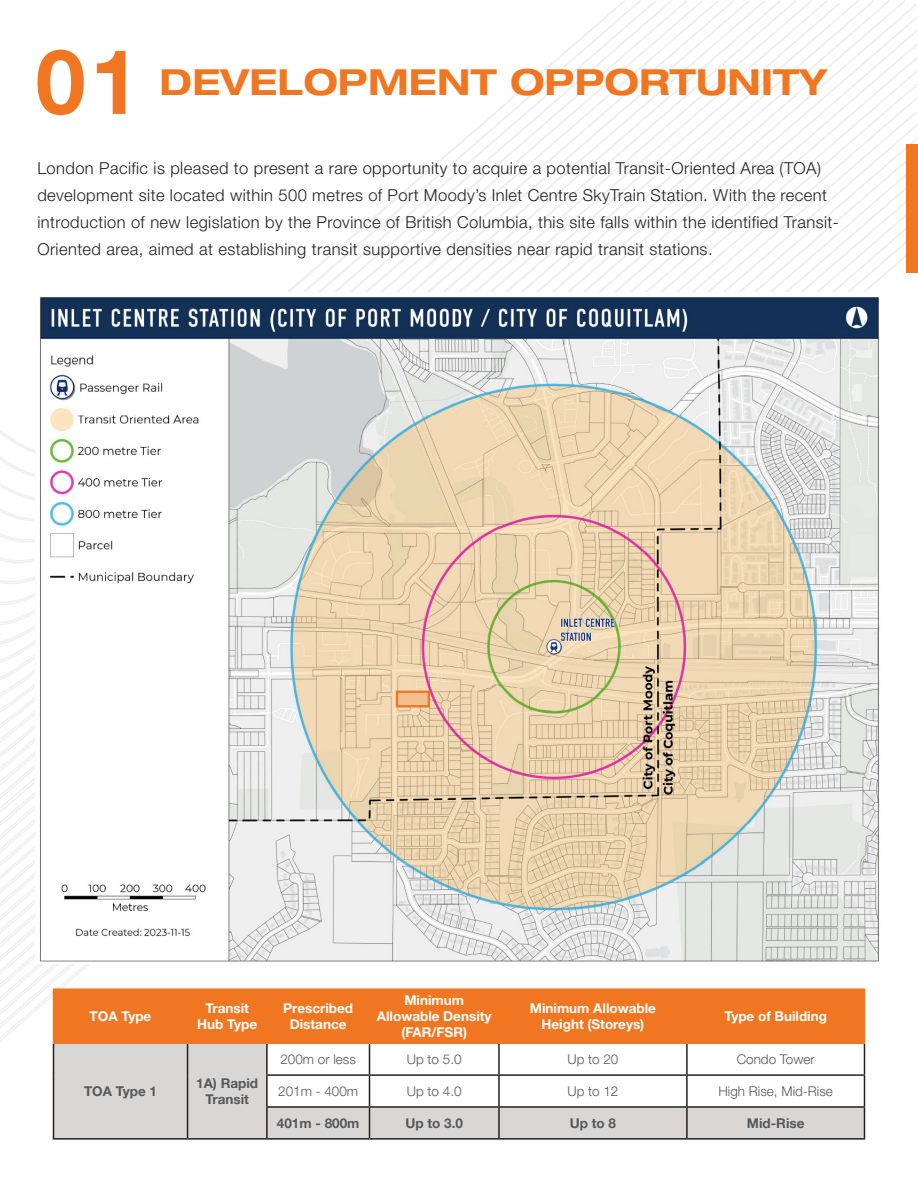
<style>
.page{position:relative;width:918px;height:1188px;background:#fff}
.page>*{position:absolute;margin:0;border:0;box-sizing:border-box;transform-origin:0 0}
.Headline_-_Thin__Align_Left{font:700 90px "Helvetica Neue LT Std";color:#f07622}
.Headline_-_Thin__Align_Left-2{font:700 expanded 36px "Helvetica Neue LT Std";letter-spacing:.005em;color:#f07622}
.t1{font:300 16.5px/27px "Helvetica Neue LT Std";letter-spacing:.025em;color:#231f20}
.text_footer{font:700 13.5px/16.2px "Helvetica Neue LT Std";color:#fff;text-align:center}
.text_footer-2{font:300 13.5px "Helvetica Neue LT Std";color:#57585a}
.text_footer-3{font:700 13.5px/16.2px "Helvetica Neue LT Std";color:#57585a;text-align:center}
</style>
<div class="page">
<svg style="left:0;top:0;width:626px;height:465px"></svg>
<div style="left:906px;top:144px;width:12px;height:129px;background:#f07622"></div>
<img style="left:36px;top:293px;width:843px;height:669px">
<div style="left:397px;top:692px;width:32px;height:14px;background:#f1bf8e"></div>
<div style="left:396px;top:691px;width:34px;height:16px;border:2px solid #f07622"></div>
<div style="left:54px;top:990px;width:810px;height:52px;background:#f07622"></div>
<svg style="left:54px;top:1044px;width:810px;height:94px;fill:#d9d7d6"></svg>
<hr style="left:53px;top:1044px;width:1px;height:31px;background:#231f20">
<hr style="left:187px;top:1044px;width:1px;height:31px;background:#231f20">
<hr style="left:266px;top:1044px;width:2px;height:30px;background:#231f20">
<hr style="left:369px;top:1044px;width:1px;height:30px;background:#231f20">
<hr style="left:498px;top:1044px;width:2px;height:30px;background:#231f20">
<hr style="left:686px;top:1044px;width:2px;height:30px;background:#231f20">
<hr style="left:864px;top:1044px;width:1px;height:30px;background:#231f20">
<hr style="left:53px;top:1075px;width:1px;height:32px;background:#231f20">
<hr style="left:187px;top:1075px;width:1px;height:32px;background:#231f20">
<hr style="left:266px;top:1074px;width:103px;height:2px;background:#231f20">
<hr style="left:266px;top:1076px;width:2px;height:30px;background:#231f20">
<hr style="left:369px;top:1074px;width:130px;height:2px;background:#231f20">
<hr style="left:369px;top:1076px;width:1px;height:30px;background:#231f20">
<hr style="left:499px;top:1074px;width:188px;height:2px;background:#231f20">
<hr style="left:498px;top:1076px;width:2px;height:30px;background:#231f20">
<hr style="left:687px;top:1074px;width:178px;height:2px;background:#231f20">
<hr style="left:686px;top:1076px;width:2px;height:30px;background:#231f20">
<hr style="left:864px;top:1076px;width:1px;height:30px;background:#231f20">
<hr style="left:53px;top:1107px;width:1px;height:31px;background:#231f20">
<hr style="left:187px;top:1107px;width:1px;height:31px;background:#231f20">
<hr style="left:266px;top:1106px;width:103px;height:2px;background:#231f20">
<hr style="left:266px;top:1108px;width:2px;height:30px;background:#231f20">
<hr style="left:369px;top:1106px;width:130px;height:2px;background:#231f20">
<hr style="left:369px;top:1108px;width:1px;height:30px;background:#231f20">
<hr style="left:499px;top:1106px;width:188px;height:2px;background:#231f20">
<hr style="left:498px;top:1108px;width:2px;height:30px;background:#231f20">
<hr style="left:687px;top:1106px;width:178px;height:2px;background:#231f20">
<hr style="left:686px;top:1108px;width:2px;height:30px;background:#231f20">
<hr style="left:864px;top:1108px;width:1px;height:30px;background:#231f20">
<hr style="left:53px;top:1138px;width:135px;height:2px;background:#231f20">
<hr style="left:188px;top:1138px;width:79px;height:2px;background:#231f20">
<hr style="left:267px;top:1138px;width:102px;height:2px;background:#231f20">
<hr style="left:369px;top:1138px;width:130px;height:2px;background:#231f20">
<hr style="left:499px;top:1138px;width:188px;height:2px;background:#231f20">
<hr style="left:687px;top:1138px;width:178px;height:2px;background:#231f20">
<hr style="left:53px;top:988px;width:135px;height:2px;background:#f07622">
<hr style="left:53px;top:990px;width:1px;height:52px;background:#f07622">
<hr style="left:188px;top:988px;width:79px;height:2px;background:#f07622">
<hr style="left:187px;top:990px;width:1px;height:52px;background:#f07622">
<hr style="left:267px;top:988px;width:102px;height:2px;background:#f07622">
<hr style="left:266px;top:990px;width:2px;height:52px;background:#f07622">
<hr style="left:369px;top:988px;width:130px;height:2px;background:#f07622">
<hr style="left:369px;top:990px;width:1px;height:52px;background:#f07622">
<hr style="left:499px;top:988px;width:188px;height:2px;background:#f07622">
<hr style="left:498px;top:990px;width:2px;height:52px;background:#f07622">
<hr style="left:687px;top:988px;width:178px;height:2px;background:#f07622">
<hr style="left:686px;top:990px;width:2px;height:52px;background:#f07622">
<hr style="left:864px;top:990px;width:1px;height:52px;background:#f07622">
<hr style="left:53px;top:1042px;width:135px;height:2px;background:#f07622">
<hr style="left:188px;top:1042px;width:79px;height:2px;background:#f07622">
<hr style="left:267px;top:1042px;width:102px;height:2px;background:#f07622">
<hr style="left:369px;top:1042px;width:130px;height:2px;background:#f07622">
<hr style="left:499px;top:1042px;width:188px;height:2px;background:#f07622">
<hr style="left:687px;top:1042px;width:178px;height:2px;background:#f07622">
<p class="Headline_-_Thin__Align_Left" style="left:36px;top:26px;width:106px">01</p>
<p class="Headline_-_Thin__Align_Left-2" style="left:160px;top:59px;width:669px">DEVELOPMENT OPPORTUNITY</p>
<p class="t1" style="left:37px;top:154px;width:803px">London Pacific is pleased to present a rare opportunity to acquire a potential Transit-Oriented Area (TOA) development site located within 500 metres of Port Moody’s Inlet Centre SkyTrain Station. With the recent introduction of new legislation by the Province of British Columbia, this site falls within the identified Transit-Oriented area, aimed at establishing transit supportive densities near rapid transit stations.</p>
<p class="text_footer" style="left:90px;top:1008px;width:63px">TOA Type</p>
<p class="text_footer" style="left:197px;top:1000px;width:62px">Transit<br>Hub Type</p>
<p class="text_footer" style="left:283px;top:1000px;width:71px">Prescribed<br>Distance</p>
<p class="text_footer" style="left:377px;top:992px;width:116px">Minimum<br>Allowable Density (FAR/FSR)</p>
<p class="text_footer" style="left:530px;top:1000px;width:128px">Minimum Allowable</p>
<p class="text_footer" style="left:542px;top:1016px;width:104px">Height (Storeys)</p>
<p class="text_footer" style="left:724px;top:1008px;width:104px">Type of Building</p>
<p class="text_footer-3" style="left:84px;top:1083px;width:75px">TOA Type 1</p>
<p class="text_footer-3" style="left:196px;top:1075px;width:63px">1A) Rapid<br>Transit</p>
<p class="text_footer-2" style="left:280px;top:1051px;width:77px">200m or less</p>
<p class="text_footer-2" style="left:407px;top:1051px;width:56px">Up to 5.0</p>
<p class="text_footer-2" style="left:567px;top:1051px;width:53px">Up to 20</p>
<p class="text_footer-2" style="left:737px;top:1051px;width:80px">Condo Tower</p>
<p class="text_footer-2" style="left:278px;top:1083px;width:82px">201m - 400m</p>
<p class="text_footer-2" style="left:407px;top:1083px;width:56px">Up to 4.0</p>
<p class="text_footer-2" style="left:567px;top:1083px;width:53px">Up to 12</p>
<p class="text_footer-2" style="left:718px;top:1083px;width:116px">High Rise, Mid-Rise</p>
<p class="text_footer-3" style="left:277px;top:1115px;width:84px">401m - 800m</p>
<p class="text_footer-3" style="left:405px;top:1115px;width:59px">Up to 3.0</p>
<p class="text_footer-3" style="left:570px;top:1115px;width:48px">Up to 8</p>
<p class="text_footer-3" style="left:747px;top:1115px;width:59px">Mid-Rise</p>
</div>
